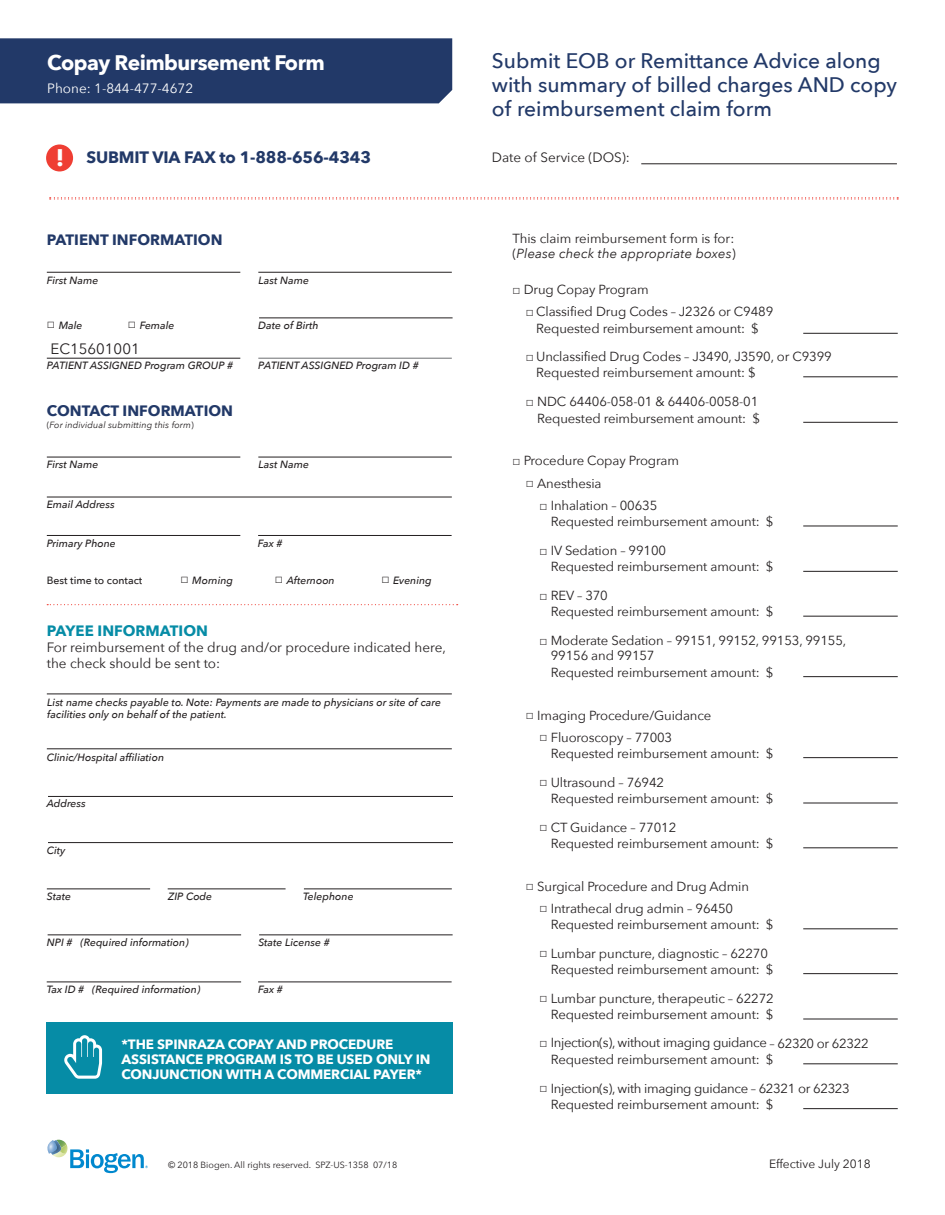
<style>
.page{position:relative;width:945px;height:1215px;background:#fff}
.page>*{position:absolute;margin:0;border:0;box-sizing:border-box;transform-origin:0 0}
.t1{font:500 21px/24px "Avenir Next";color:#223968}
.t2{font:700 21px "Avenir Next";letter-spacing:-.025em;color:#fff}
.t3{font:700 16.5px "Avenir Next";letter-spacing:-.01em;color:#223968}
.t4{font:700 15px "Avenir Next";color:#223968}
.t5{font:700 15px "Avenir Next";color:#068ca6}
.t6{font:15px "Avenir Next";color:#231f20}
.t7{font:13.5px/16.2px "Avenir Next";color:#231f20}
.t8{font:700 13.5px/15px "Avenir Next";letter-spacing:-.01em;color:#fff}
.t9{font:13.5px "Avenir Next";color:#fff}
.t10{font:13.2px/15.8px "Avenir Next";letter-spacing:-.01em;color:#231f20}
.t11{font:italic 13.2px "Avenir Next";letter-spacing:.01em;color:#231f20}
.t12{font:12px "Avenir Next";color:#231f20}
.t13{font:italic 500 10.5px/12.6px "Avenir Next";color:#231f20}
.t14{font:500 10.5px "Avenir Next";color:#231f20}
.t15{font:9px "Avenir Next";color:#231f20}
.t16{font:italic 9px "Avenir Next";letter-spacing:.01em;color:#231f20}
.s1{font-size:24px;color:#fff}
.s2{font-family:"Arial";font-weight:400;font-style:normal;font-size:13.5px}
.s3{font-style:normal}
.s4{font-family:"Arial"}
</style>
<div class="page">
<svg style="left:47px;top:1140px;width:101px;height:33px"></svg>
<div style="left:46px;top:1022px;width:407px;height:72px;background:#068ca6"></div>
<svg style="left:47px;top:604px;width:411px;height:1px"></svg>
<hr style="left:258px;top:272px;width:194px;height:1px;background:#231f20">
<hr style="left:258px;top:358px;width:194px;height:1px;background:#6d6e71">
<hr style="left:259px;top:318px;width:194px;height:1px;background:#231f20">
<hr style="left:47px;top:272px;width:193px;height:1px;background:#231f20">
<hr style="left:47px;top:358px;width:193px;height:1px;background:#231f20">
<hr style="left:803px;top:333px;width:95px;height:1px;background:#231f20">
<hr style="left:803px;top:422px;width:95px;height:1px;background:#231f20">
<hr style="left:803px;top:526px;width:95px;height:1px;background:#231f20">
<hr style="left:803px;top:571px;width:95px;height:1px;background:#231f20">
<hr style="left:803px;top:616px;width:95px;height:1px;background:#231f20">
<hr style="left:803px;top:676px;width:95px;height:1px;background:#231f20">
<hr style="left:803px;top:757px;width:95px;height:1px;background:#231f20">
<hr style="left:803px;top:803px;width:95px;height:1px;background:#231f20">
<hr style="left:803px;top:848px;width:95px;height:1px;background:#231f20">
<hr style="left:803px;top:929px;width:95px;height:1px;background:#231f20">
<hr style="left:803px;top:973px;width:95px;height:1px;background:#231f20">
<hr style="left:803px;top:1019px;width:95px;height:1px;background:#231f20">
<hr style="left:803px;top:1064px;width:95px;height:1px;background:#231f20">
<hr style="left:803px;top:1108px;width:95px;height:1px;background:#231f20">
<hr style="left:803px;top:377px;width:95px;height:1px;background:#231f20">
<hr style="left:258px;top:457px;width:194px;height:1px;background:#231f20">
<hr style="left:47px;top:457px;width:193px;height:1px;background:#231f20">
<hr style="left:47px;top:497px;width:405px;height:1px;background:#231f20">
<hr style="left:47px;top:535px;width:193px;height:1px;background:#231f20">
<hr style="left:47px;top:694px;width:405px;height:1px;background:#231f20">
<hr style="left:47px;top:749px;width:405px;height:1px;background:#231f20">
<hr style="left:48px;top:796px;width:405px;height:1px;background:#231f20">
<hr style="left:48px;top:842px;width:405px;height:1px;background:#231f20">
<hr style="left:47px;top:889px;width:103px;height:1px;background:#231f20">
<hr style="left:168px;top:889px;width:118px;height:1px;background:#231f20">
<hr style="left:304px;top:889px;width:148px;height:1px;background:#231f20">
<hr style="left:259px;top:935px;width:194px;height:1px;background:#231f20">
<hr style="left:48px;top:935px;width:193px;height:1px;background:#231f20">
<hr style="left:47px;top:982px;width:194px;height:1px;background:#231f20">
<svg style="left:64px;top:1035px;width:38px;height:44px"></svg>
<hr style="left:258px;top:535px;width:194px;height:1px;background:#231f20">
<hr style="left:258px;top:982px;width:194px;height:1px;background:#231f20">
<div style="left:0;top:38px;width:452px;height:65px;background:#223968"></div>
<hr style="left:641px;top:164px;width:256px;height:1px;background:#231f20">
<div style="left:46px;top:144px;width:27px;height:27px;background:#ef3e33;border-radius:50%"></div>
<svg style="left:50px;top:197px;width:848px;height:3px"></svg>
<p class="t2" style="left:47px;top:45px;width:279px">Copay Reimbursement Form</p>
<p class="t9" style="left:47px;top:77px;width:148px">Phone: 1-844-477-4672</p>
<p class="t1" style="left:492px;top:48px;width:407px">Submit EOB or Remittance Advice along with summary of billed charges AND copy of reimbursement claim form</p>
<p class="t3" style="left:56px;top:143px;width:317px"><span class="s1">!</span> SUBMIT VIA FAX to 1-888-656-4343</p>
<p class="t7" style="left:492px;top:149px;width:140px">Date of Service (DOS):</p>
<p class="t4" style="left:47px;top:226px;width:177px">PATIENT INFORMATION</p>
<p class="t13" style="left:47px;top:274px;width:53px">First Name</p>
<p class="t13" style="left:258px;top:274px;width:52px">Last Name</p>
<p class="t13" style="left:47px;top:319px;width:37px"><span class="s2">□</span> Male</p>
<p class="t13" style="left:128px;top:319px;width:48px"><span class="s2">□</span> Female</p>
<p class="t13" style="left:258px;top:319px;width:62px">Date of Birth</p>
<p class="t13" style="left:47px;top:358px;width:188px">PATIENT ASSIGNED Program GROUP #</p>
<p class="t13" style="left:258px;top:358px;width:162px">PATIENT ASSIGNED Program ID #</p>
<p class="t6" style="left:50px;top:336px;width:91px">EC15601001</p>
<p class="t4" style="left:47px;top:398px;width:188px">CONTACT INFORMATION</p>
<p class="t16" style="left:47px;top:418px;width:148px"><span class="s3">(</span>For individual submitting this form<span class="s3">)</span></p>
<p class="t13" style="left:47px;top:458px;width:53px">First Name</p>
<p class="t13" style="left:258px;top:458px;width:52px">Last Name</p>
<p class="t13" style="left:47px;top:497px;width:69px">Email Address</p>
<p class="t13" style="left:47px;top:537px;width:71px">Primary Phone</p>
<p class="t13" style="left:258px;top:537px;width:26px">Fax #</p>
<p class="t14" style="left:47px;top:571px;width:97px">Best time to contact</p>
<p class="t13" style="left:180px;top:574px;width:54px"><span class="s2">□</span> Morning</p>
<p class="t13" style="left:275px;top:574px;width:61px"><span class="s2">□</span> Afternoon</p>
<p class="t13" style="left:381px;top:574px;width:52px"><span class="s2">□</span> Evening</p>
<p class="t5" style="left:47px;top:618px;width:163px">PAYEE INFORMATION</p>
<p class="t7" style="left:47px;top:639px;width:401px">For reimbursement of the drug and/or procedure indicated here, the check should be sent to:</p>
<p class="t13" style="left:47px;top:696px;width:395px">List name checks payable to. Note: Payments are made to physicians or site of care facilities only on behalf of the patient.</p>
<p class="t13" style="left:47px;top:751px;width:119px">Clinic/Hospital affiliation</p>
<p class="t13" style="left:47px;top:797px;width:41px">Address</p>
<p class="t13" style="left:47px;top:843px;width:20px">City</p>
<p class="t13" style="left:47px;top:890px;width:26px">State</p>
<p class="t13" style="left:168px;top:890px;width:45px">ZIP Code</p>
<p class="t13" style="left:303px;top:890px;width:52px">Telephone</p>
<p class="t13" style="left:47px;top:936px;width:143px">NPI # (Required information)</p>
<p class="t13" style="left:258px;top:936px;width:73px">State License #</p>
<p class="t13" style="left:47px;top:982px;width:155px">Tax ID # (Required information)</p>
<p class="t13" style="left:258px;top:982px;width:26px">Fax #</p>
<p class="t8" style="left:122px;top:1036px;width:311px">*THE SPINRAZA COPAY AND PROCEDURE<br>ASSISTANCE PROGRAM IS TO BE USED ONLY IN<br>CONJUNCTION WITH A COMMERCIAL PAYER*</p>
<p class="t15" style="left:168px;top:1157px;width:231px">© 2018 Biogen. All rights reserved. SPZ-US-1358 07/18</p>
<p class="t10" style="left:512px;top:230px;width:223px">This claim reimbursement form is for:</p>
<p class="t11" style="left:512px;top:243px;width:225px"><span class="s3">(</span>Please check the appropriate boxes<span class="s3">)</span></p>
<p class="t10" style="left:512px;top:281px;width:138px"><span class="s4">□</span> Drug Copay Program</p>
<p class="t10" style="left:526px;top:303px;width:249px;line-height:16.5px;text-align:center"><span class="s4">□</span> Classified Drug Codes – J2326 or C9489<br>Requested reimbursement amount: $</p>
<p class="t10" style="left:536px;top:348px;width:297px;text-indent:-10px"><span class="s4">□</span> Unclassified Drug Codes – J3490, J3590, or C9399<br>Requested reimbursement amount: $</p>
<p class="t10" style="left:526px;top:393px;width:236px;line-height:16.5px;text-align:right"><span class="s4">□</span> NDC 64406-058-01 &amp; 64406-0058-01<br>Requested reimbursement amount: $</p>
<p class="t10" style="left:512px;top:452px;width:168px"><span class="s4">□</span> Procedure Copay Program</p>
<p class="t10" style="left:526px;top:475px;width:77px"><span class="s4">□</span> Anesthesia</p>
<p class="t10" style="left:551px;top:497px;width:224px;text-indent:-11px"><span class="s4">□</span> Inhalation – 00635<br>Requested reimbursement amount: $</p>
<p class="t10" style="left:551px;top:542px;width:224px;text-indent:-11px"><span class="s4">□</span> IV Sedation – 99100<br>Requested reimbursement amount: $</p>
<p class="t10" style="left:551px;top:587px;width:224px;text-indent:-11px"><span class="s4">□</span> REV – 370<br>Requested reimbursement amount: $</p>
<p class="t10" style="left:551px;top:631px;width:297px;line-height:16.2px;text-indent:-11px"><span class="s4">□</span> Moderate Sedation – 99151, 99152, 99153, 99155,<br>99156 and 99157<br>Requested reimbursement amount: $</p>
<p class="t10" style="left:526px;top:707px;width:187px"><span class="s4">□</span> Imaging Procedure/Guidance</p>
<p class="t10" style="left:551px;top:729px;width:224px;text-indent:-11px"><span class="s4">□</span> Fluoroscopy – 77003<br>Requested reimbursement amount: $</p>
<p class="t10" style="left:551px;top:774px;width:224px;text-indent:-11px"><span class="s4">□</span> Ultrasound – 76942<br>Requested reimbursement amount: $</p>
<p class="t10" style="left:551px;top:819px;width:224px;text-indent:-11px"><span class="s4">□</span> CT Guidance – 77012<br>Requested reimbursement amount: $</p>
<p class="t10" style="left:526px;top:878px;width:225px"><span class="s4">□</span> Surgical Procedure and Drug Admin</p>
<p class="t10" style="left:551px;top:900px;width:224px;text-indent:-11px"><span class="s4">□</span> Intrathecal drug admin – 96450<br>Requested reimbursement amount: $</p>
<p class="t10" style="left:551px;top:945px;width:224px;text-indent:-11px"><span class="s4">□</span> Lumbar puncture, diagnostic – 62270<br>Requested reimbursement amount: $</p>
<p class="t10" style="left:539px;top:990px;width:236px;text-align:right"><span class="s4">□</span> Lumbar puncture, therapeutic – 62272<br>Requested reimbursement amount: $</p>
<p class="t10" style="left:551px;top:1034px;width:319px;line-height:16.5px;text-indent:-11px"><span class="s4">□</span> Injection(s), without imaging guidance – 62320 or 62322<br>Requested reimbursement amount: $</p>
<p class="t10" style="left:551px;top:1080px;width:301px;text-indent:-11px"><span class="s4">□</span> Injection(s), with imaging guidance – 62321 or 62323<br>Requested reimbursement amount: $</p>
<p class="t12" style="left:769px;top:1153px;width:103px">Effective July 2018</p>
</div>
